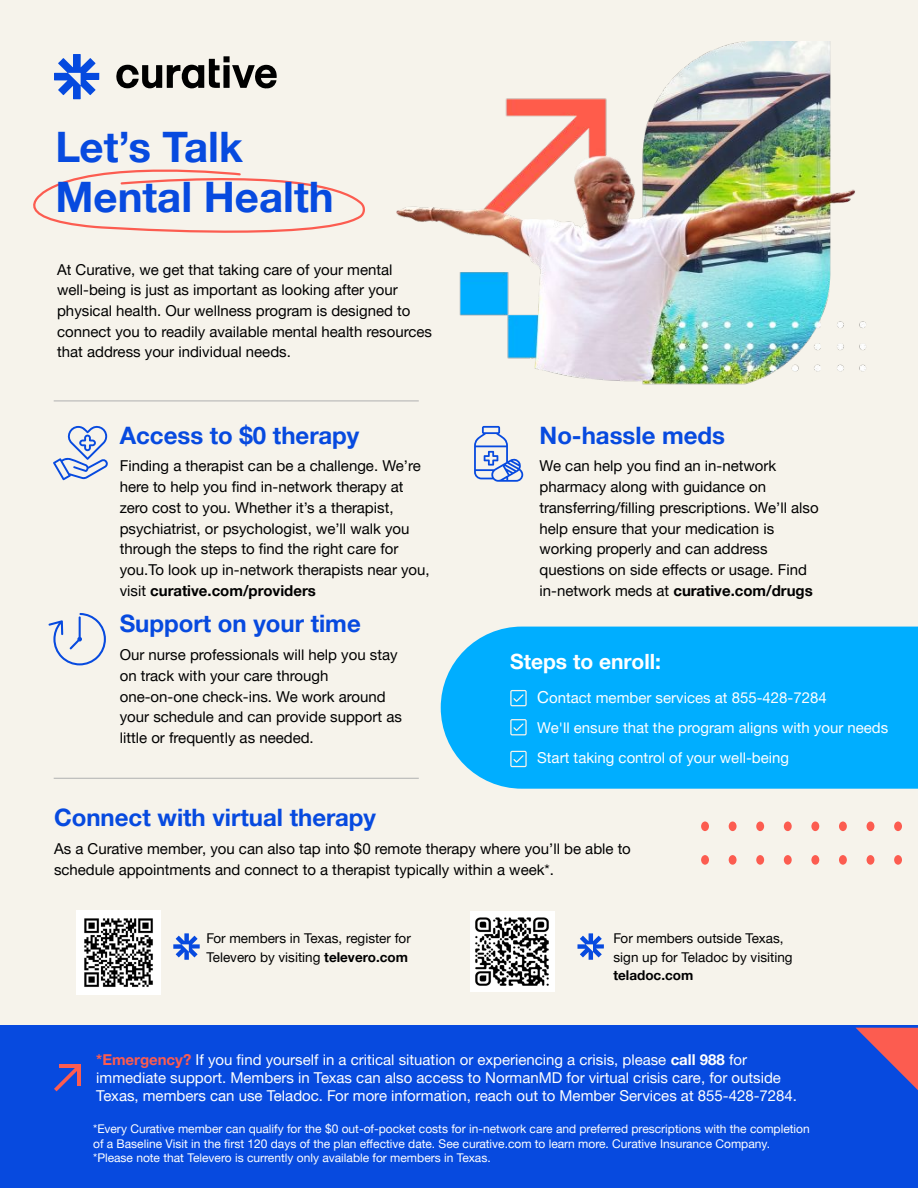
<style>
.page{position:relative;width:918px;height:1188px;background:#f6f3eb}
.page>*{position:absolute;margin:0;border:0;box-sizing:border-box;transform-origin:0 0}
.t1{font:700 42px/50.4px "Helvetica Neue";color:#074adf}
.t2{font:700 24px "Helvetica Neue";color:#074adf}
.t3{font:700 21px "Helvetica Neue";color:#feffff}
.t4{font:15px/20.7px "Helvetica Neue";color:#000}
.t5{font:15px/18px "Helvetica Neue";color:#feffff}
.t6{font:13.5px/18.6px "Helvetica Neue";color:#000}
.t7{font:12px/14.4px "Helvetica Neue";color:#feffff}
.s1{font-weight:700}
.s2{font-size:16.5px}
.s3{font-weight:700;color:#fc5c50}
</style>
<div class="page">
<svg style="left:54px;top:54px;width:46px;height:45px"></svg>
<svg style="left:116px;top:56px;width:161px;height:32px"></svg>
<img style="left:77px;top:910px;width:84px;height:85px">
<div style="left:0;top:1026px;width:918px;height:162px;background:#074adf"></div>
<div style="left:441px;top:627px;width:477px;height:162px;background:#00aeff"></div>
<svg style="left:33px;top:169px;width:332px;height:64px"></svg>
<svg style="left:53px;top:425px;width:55px;height:55px"></svg>
<svg style="left:48px;top:613px;width:58px;height:52px"></svg>
<svg style="left:474px;top:426px;width:49px;height:56px"></svg>
<svg style="left:510px;top:690px;width:17px;height:16px"></svg>
<svg style="left:510px;top:719px;width:17px;height:16px"></svg>
<svg style="left:510px;top:751px;width:17px;height:16px"></svg>
<svg style="left:173px;top:933px;width:27px;height:27px"></svg>
<svg style="left:577px;top:933px;width:27px;height:27px"></svg>
<svg style="left:54px;top:1065px;width:27px;height:26px"></svg>
<img style="left:396px;top:42px;width:470px;height:343px">
<svg style="left:856px;top:1028px;width:62px;height:62px"></svg>
<hr style="left:54px;top:778px;width:365px;height:1px;background:#b7b7b7">
<hr style="left:54px;top:400px;width:365px;height:1px;background:#b7b7b7">
<div style="left:701px;top:822px;width:8px;height:9px;background:#fc5c50;border-radius:50%"></div>
<div style="left:729px;top:822px;width:8px;height:9px;background:#fc5c50;border-radius:50%"></div>
<div style="left:756px;top:822px;width:8px;height:9px;background:#fc5c50;border-radius:50%"></div>
<div style="left:784px;top:822px;width:8px;height:9px;background:#fc5c50;border-radius:50%"></div>
<div style="left:811px;top:822px;width:8px;height:9px;background:#fc5c50;border-radius:50%"></div>
<div style="left:839px;top:822px;width:8px;height:9px;background:#fc5c50;border-radius:50%"></div>
<div style="left:867px;top:822px;width:7px;height:9px;background:#fc5c50;border-radius:50%"></div>
<div style="left:894px;top:822px;width:8px;height:9px;background:#fc5c50;border-radius:50%"></div>
<div style="left:701px;top:855px;width:8px;height:10px;background:#fc5c50;border-radius:50%"></div>
<div style="left:729px;top:855px;width:8px;height:10px;background:#fc5c50;border-radius:50%"></div>
<div style="left:756px;top:855px;width:8px;height:10px;background:#fc5c50;border-radius:50%"></div>
<div style="left:784px;top:855px;width:8px;height:10px;background:#fc5c50;border-radius:50%"></div>
<div style="left:811px;top:855px;width:8px;height:10px;background:#fc5c50;border-radius:50%"></div>
<div style="left:839px;top:855px;width:8px;height:10px;background:#fc5c50;border-radius:50%"></div>
<div style="left:867px;top:855px;width:7px;height:10px;background:#fc5c50;border-radius:50%"></div>
<div style="left:894px;top:855px;width:8px;height:10px;background:#fc5c50;border-radius:50%"></div>
<img style="left:471px;top:911px;width:84px;height:80px">
<p class="t1" style="left:55px;top:121px;width:280px">Let’s Talk<br>Mental Health</p>
<p class="t4" style="left:57px;top:259px;width:376px">At Curative, we get that taking care of your mental well-being is just as important as looking after your physical health. Our wellness program is designed to connect you to readily available mental health resources that address your individual needs.</p>
<p class="t2" style="left:120px;top:421px;width:241px">Access to $0 therapy</p>
<p class="t2" style="left:540px;top:421px;width:187px">No-hassle meds</p>
<p class="t4" style="left:120px;top:456px;width:312px">Finding a therapist can be a challenge. We’re here to help you find in-network therapy at zero cost to you. Whether it’s a therapist, psychiatrist, or psychologist, we’ll walk you through the steps to find the right care for you.To look up in-network therapists near you, visit <span class="s1">curative.com/providers</span></p>
<p class="t2" style="left:120px;top:609px;width:243px">Support on your time</p>
<p class="t4" style="left:120px;top:644px;width:284px">Our nurse professionals will help you stay on track with your care through one-on-one check-ins. We work around your schedule and can provide support as little or frequently as needed.</p>
<p class="t2" style="left:54px;top:803px;width:324px">Connect with virtual therapy</p>
<p class="t4" style="left:540px;top:456px;width:281px">We can help you find an in-network pharmacy along with guidance on transferring/filling prescriptions. We’ll also help ensure that your medication is working properly and can address questions on side effects or usage. Find in-network meds at <span class="s1">curative.com/drugs</span></p>
<p class="t3" style="left:510px;top:649px;width:152px">Steps to enroll:</p>
<p class="t5" style="left:537px;top:682px;width:353px;line-height:30px"><span class="s2">C</span>ontact member services at 855-428-7284<br>We'll ensure that the program aligns with your needs<br>Start taking control of your well-being</p>
<p class="t4" style="left:54px;top:838px;width:578px">As a Curative member, you can also tap into $0 remote therapy where you’ll be able to schedule appointments and connect to a therapist typically within a week*.</p>
<p class="t6" style="left:206px;top:929px;width:206px">For members in Texas, register for<br>Televero by visiting <span class="s1">televero.com</span></p>
<p class="t6" style="left:614px;top:929px;width:181px">For members outside Texas, sign up for Teladoc by visiting <span class="s1">teladoc.com</span></p>
<p class="t5" style="left:96px;top:1051px;width:702px"><span class="s3">*Emergency?</span> If you find yourself in a critical situation or experiencing a crisis, please <span class="s1">call 988</span> for immediate support. Members in Texas can also access to NormanMD for virtual crisis care, for outside<br>Texas, members can use Teladoc. For more information, reach out to Member Services at 855-428-7284.</p>
<p class="t7" style="left:93px;top:1122px;width:718px">*Every Curative member can qualify for the $0 out-of-pocket costs for in-network care and preferred prescriptions with the completion of a Baseline Visit in the first 120 days of the plan effective date. See curative.com to learn more. Curative Insurance Company. *Please note that Televero is currently only available for members in Texas.</p>
</div>
